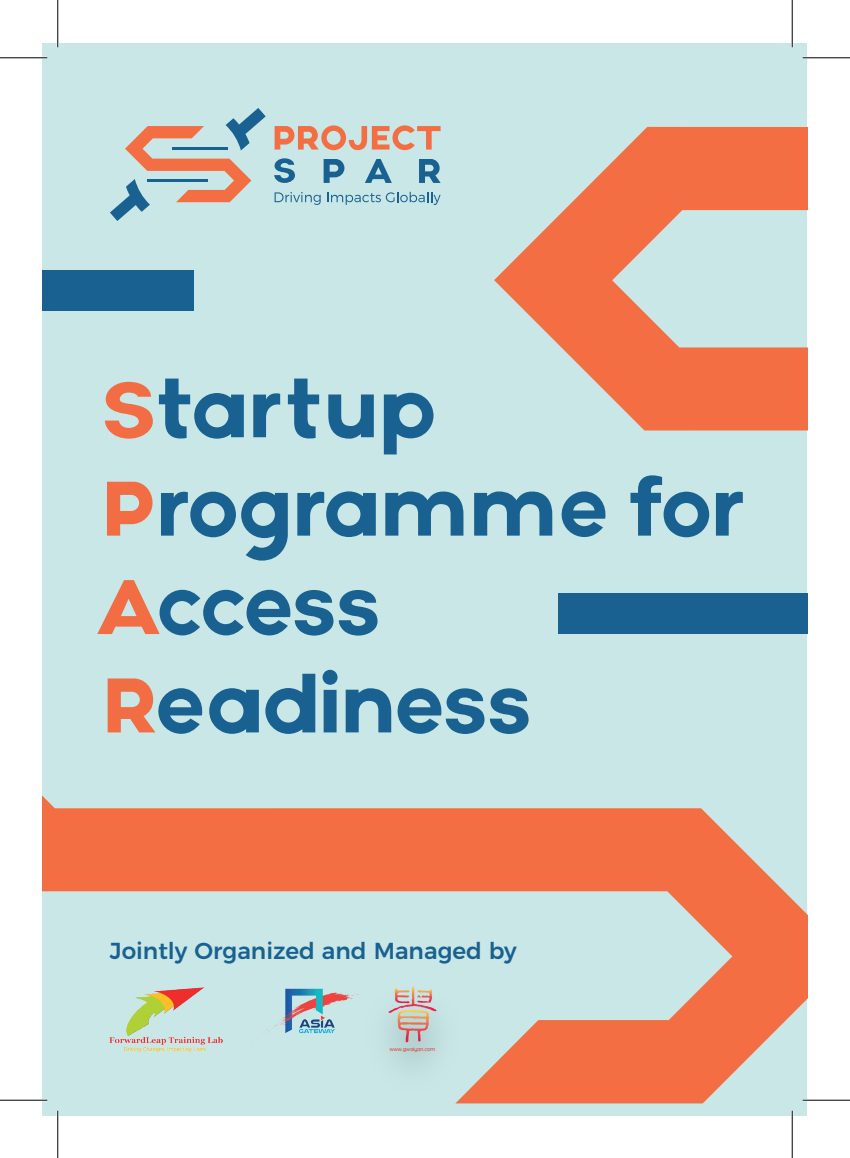
<style>
.page{position:relative;width:850px;height:1158px;background:#fff}
.page>*{position:absolute;margin:0;border:0;box-sizing:border-box;transform-origin:0 0}
.t1{font:82.95px/98.4px "Axis";letter-spacing:-.04em;color:#186190}
.t2{font:500 23.1px "Montserrat";color:#186190}
.t3{font:5.42px "ST Yuanti SC Regular";color:#d73527}
.s1{color:#f26d43}
</style>
<div class="page">
<div style="left:43px;top:43px;width:764px;height:1071px;background:#c8e7e6"></div>
<svg style="left:274px;top:192px;width:47px;height:13px"></svg>
<svg style="left:327px;top:192px;width:113px;height:13px"></svg>
<svg style="left:274px;top:125px;width:166px;height:25px"></svg>
<svg style="left:274px;top:158px;width:21px;height:25px"></svg>
<svg style="left:323px;top:159px;width:21px;height:24px"></svg>
<svg style="left:365px;top:159px;width:27px;height:24px"></svg>
<svg style="left:419px;top:159px;width:21px;height:24px"></svg>
<svg style="left:110px;top:108px;width:156px;height:113px"></svg>
<svg style="left:494px;top:127px;width:313px;height:303px;fill:#f36e43"></svg>
<svg style="left:43px;top:796px;width:764px;height:307px"></svg>
<div style="left:43px;top:270px;width:151px;height:41px;background:#186190"></div>
<div style="left:557px;top:593px;width:250px;height:41px;background:#186190"></div>
<hr style="left:0;top:57px;width:47px;height:2px;background:#fff">
<hr style="left:802px;top:57px;width:48px;height:2px;background:#fff">
<hr style="left:0;top:1098px;width:47px;height:3px;background:#fff">
<hr style="left:802px;top:1098px;width:48px;height:3px;background:#fff">
<hr style="left:57px;top:0;width:2px;height:47px;background:#fff">
<hr style="left:57px;top:1110px;width:2px;height:47px;background:#fff">
<hr style="left:791px;top:0;width:2px;height:47px;background:#fff">
<hr style="left:791px;top:1110px;width:2px;height:47px;background:#fff">
<hr style="left:0;top:57px;width:47px;height:1px;background:#000">
<hr style="left:802px;top:57px;width:48px;height:1px;background:#000">
<hr style="left:0;top:1099px;width:47px;height:1px;background:#000">
<hr style="left:802px;top:1099px;width:48px;height:1px;background:#000">
<hr style="left:57px;top:0;width:1px;height:47px;background:#000">
<hr style="left:57px;top:1110px;width:1px;height:47px;background:#000">
<hr style="left:792px;top:0;width:1px;height:47px;background:#000">
<hr style="left:792px;top:1110px;width:1px;height:47px;background:#000">
<p class="t1" style="left:93px;top:363px;width:656px"><span class="s1">S</span>tartup<br><span class="s1">P</span>rogramme for<br><span class="s1">A</span>ccess<br><span class="s1">R</span>eadiness</p>
<p class="t2" style="left:110px;top:932px;width:408px">Jointly Organized and Managed by</p>
<p class="t3" style="left:390px;top:1045px;width:47px">www.gwaiyan.com</p>
</div>
